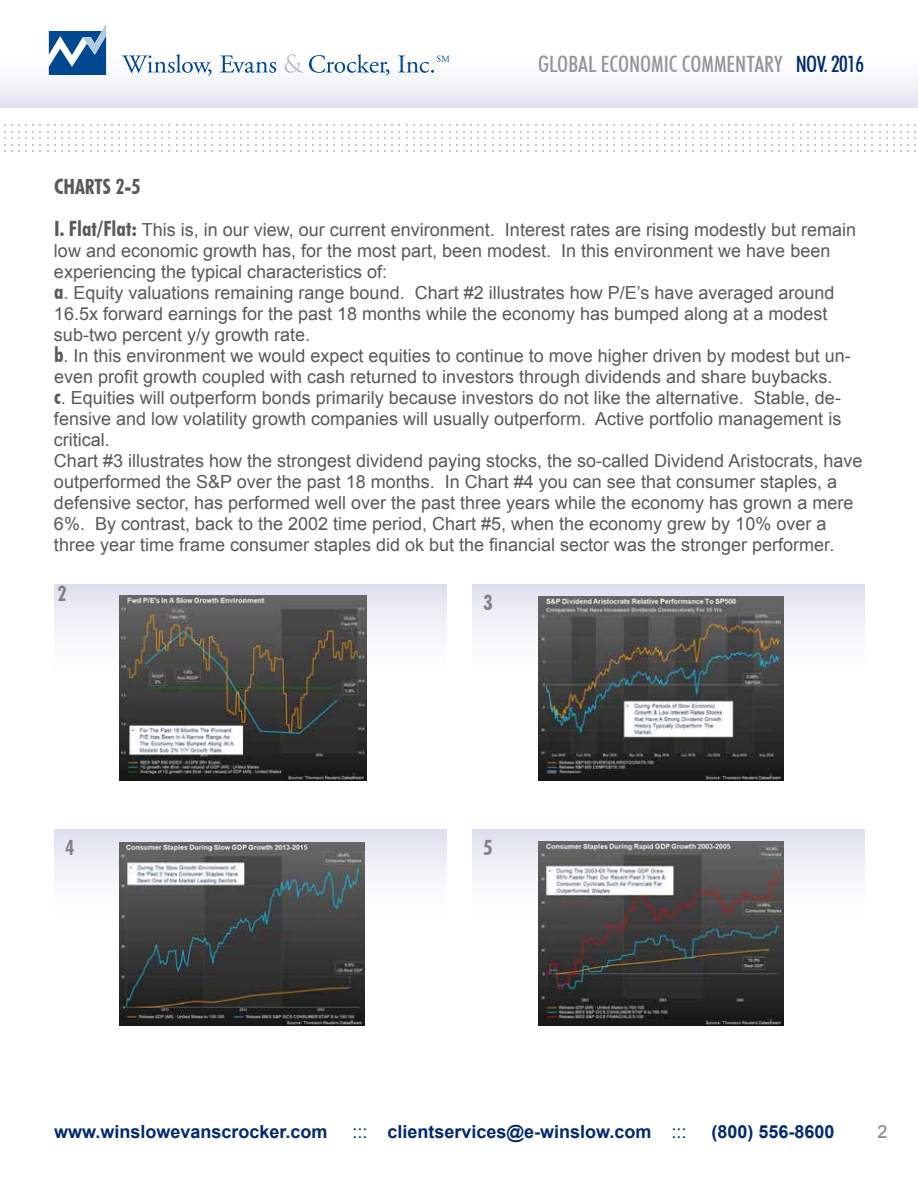
<style>
.page{position:relative;width:918px;height:1188px;background:#fff}
.page>*{position:absolute;margin:0;border:0;box-sizing:border-box;transform-origin:0 0}
.t1{font:500 condensed 22.5px "Futura BT";color:#939598}
.t2{font:700 condensed 21px "Futura BT";color:#58595b}
.t3{font:700 condensed 21px "Futura BT";color:#808285}
.t4{font:18px/21px "Arial";color:#58595b}
.t5{font:700 18px "Arial";color:#00296e}
.t6{font:18px "Arial";color:#808285}
.s1{color:#00296e}
.s2{font-family:"Futura BT";font-weight:700;font-stretch:condensed;font-size:21px}
.s3{font-weight:400}
</style>
<div class="page">
<svg style="left:370px;top:124px;width:30px;height:28px"></svg>
<svg style="left:413px;top:124px;width:23px;height:28px"></svg>
<svg style="left:456px;top:124px;width:23px;height:28px"></svg>
<svg style="left:499px;top:124px;width:23px;height:28px"></svg>
<svg style="left:542px;top:124px;width:23px;height:28px"></svg>
<svg style="left:578px;top:124px;width:30px;height:28px"></svg>
<svg style="left:621px;top:124px;width:30px;height:28px"></svg>
<svg style="left:664px;top:124px;width:30px;height:28px"></svg>
<svg style="left:11px;top:124px;width:23px;height:28px"></svg>
<svg style="left:54px;top:124px;width:23px;height:28px"></svg>
<svg style="left:97px;top:124px;width:23px;height:28px"></svg>
<svg style="left:133px;top:124px;width:30px;height:28px"></svg>
<svg style="left:176px;top:124px;width:30px;height:28px"></svg>
<svg style="left:219px;top:124px;width:30px;height:28px"></svg>
<svg style="left:262px;top:124px;width:30px;height:28px"></svg>
<svg style="left:305px;top:124px;width:30px;height:28px"></svg>
<svg style="left:348px;top:124px;width:9px;height:28px"></svg>
<svg style="left:721px;top:124px;width:23px;height:28px"></svg>
<svg style="left:757px;top:124px;width:30px;height:28px"></svg>
<svg style="left:800px;top:124px;width:30px;height:28px"></svg>
<svg style="left:843px;top:124px;width:30px;height:28px"></svg>
<svg style="left:886px;top:124px;width:30px;height:28px"></svg>
<div style="left:0;top:0;width:918px;height:108px;background:linear-gradient(to bottom,#fff,#ebecf5)"></div>
<svg style="left:49px;top:24px;width:57px;height:51px"></svg>
<svg style="left:122px;top:54px;width:90px;height:22px"></svg>
<svg style="left:220px;top:55px;width:56px;height:18px"></svg>
<svg style="left:285px;top:54px;width:104px;height:22px"></svg>
<svg style="left:398px;top:55px;width:51px;height:18px"></svg>
<div style="left:54px;top:585px;width:392px;height:195px;background:linear-gradient(to bottom,#eaebf4,#fff)"></div>
<img style="left:120px;top:595px;width:246px;height:185px">
<div style="left:54px;top:830px;width:392px;height:195px;background:linear-gradient(to bottom,#eaecf4,#fff)"></div>
<img style="left:120px;top:842px;width:244px;height:183px">
<div style="left:472px;top:585px;width:393px;height:195px;background:linear-gradient(to bottom,#ebedf5,#fff)"></div>
<img style="left:538px;top:596px;width:245px;height:184px">
<div style="left:472px;top:830px;width:393px;height:195px;background:linear-gradient(to bottom,#ebedf5,#fff)"></div>
<img style="left:538px;top:841px;width:245px;height:184px">
<p class="t1" style="left:538px;top:51px;width:327px">GLOBAL ECONOMIC COMMENTARY <span class="s1">NOV. 2016</span></p>
<p class="t2" style="left:54px;top:174px;width:88px">CHARTS 2-5</p>
<p class="t4" style="left:54px;top:220px;width:810px"><span class="s2">I. Flat/Flat:</span> This is, in our view, our current environment. Interest rates are rising modestly but remain low and economic growth has, for the most part, been modest. In this environment we have been experiencing the typical characteristics of:<br><span class="s2">a</span>. Equity valuations remaining range bound. Chart #2 illustrates how P/E’s have averaged around 16.5x forward earnings for the past 18 months while the economy has bumped along at a modest sub-two percent y/y growth rate.<br><span class="s2">b</span>. In this environment we would expect equities to continue to move higher driven by modest but un&shy;even profit growth coupled with cash returned to investors through dividends and share buybacks.<br><span class="s2">c</span>. Equities will outperform bonds primarily because investors do not like the alternative. Stable, de&shy;fensive and low volatility growth companies will usually outperform. Active portfolio management is critical.<br>Chart #3 illustrates how the strongest dividend paying stocks, the so-called Dividend Aristocrats, have outperformed the S&amp;P over the past 18 months. In Chart #4 you can see that consumer staples, a defensive sector, has performed well over the past three years while the economy has grown a mere 6%. By contrast, back to the 2002 time period, Chart #5, when the economy grew by 10% over a three year time frame consumer staples did ok but the financial sector was the stronger performer.</p>
<p class="t3" style="left:57px;top:580px;width:11px">2</p>
<p class="t3" style="left:484px;top:589px;width:11px">3</p>
<p class="t3" style="left:65px;top:835px;width:11px">4</p>
<p class="t3" style="left:484px;top:835px;width:11px">5</p>
<p class="t5" style="left:54px;top:1120px;width:275px">www.winslowevanscrocker.com</p>
<p class="t5" style="left:352px;top:1120px;width:336px"><span class="s3">:::</span> clientservices@e-winslow.com <span class="s3">:::</span></p>
<p class="t5" style="left:711px;top:1120px;width:125px">(800) 556-8600</p>
<p class="t6" style="left:878px;top:1120px;width:12px">2</p>
</div>
